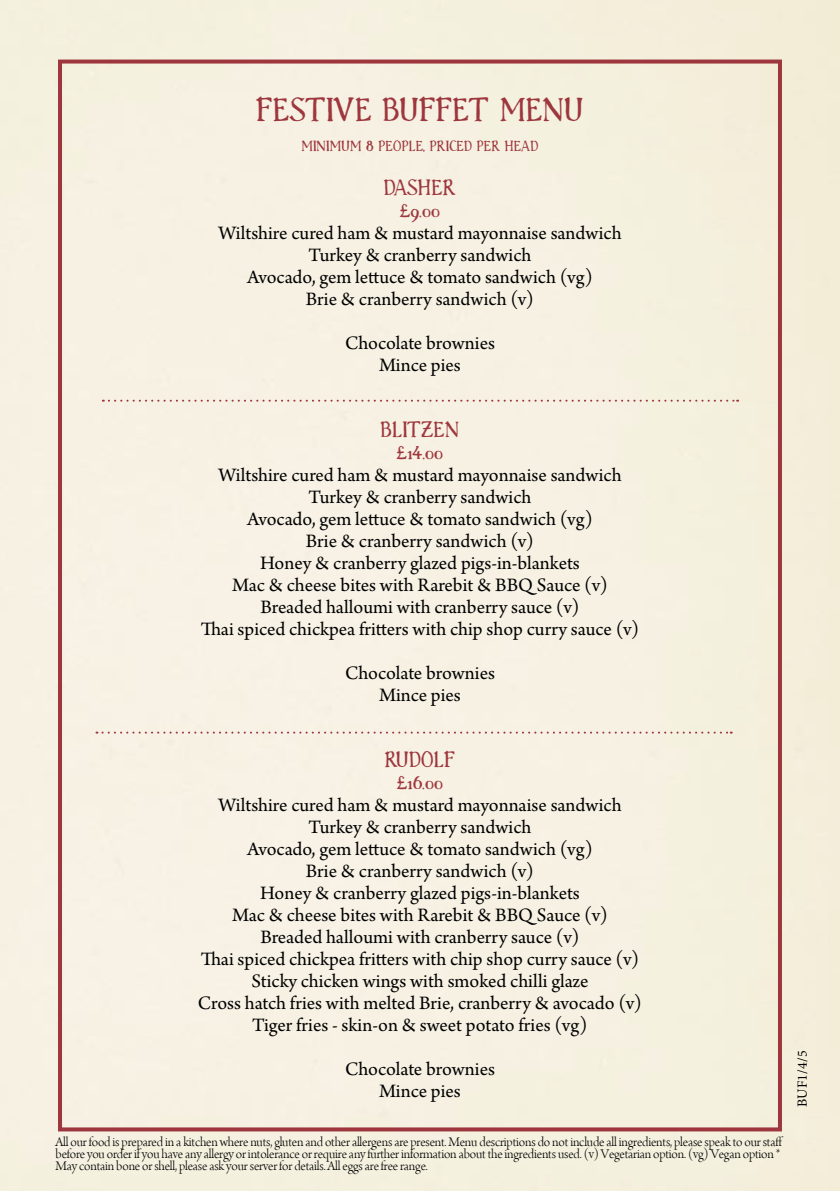
<style>
.page{position:relative;width:840px;height:1191px;background:#fff}
.page>*{position:absolute;margin:0;border:0;box-sizing:border-box;transform-origin:0 0}
.t1{font:36px "Han Srf";color:#9e363d}
.t2{font:24px "Han Srf";color:#9e363d}
.t3{font:20px/22px "Arno Pro";color:#000;text-align:center}
.t4{font:20px "Han Srf";color:#9e363d}
.t5{font:16px "Han Srf";color:#9e363d}
.t6{font:14px/12px "Arno Pro Light Display";letter-spacing:-.01em;color:#000}
.t7{font:14px "Minion Pro";color:#000}
</style>
<div class="page">
<div style="left:0;top:0;width:839px;height:1191px;background:#f6f1e3"></div>
<div style="left:58px;top:60px;width:723px;height:1071px;border:4px solid #9e363d"></div>
<svg style="left:103px;top:400px;width:634px;height:2px"></svg>
<svg style="left:96px;top:731px;width:635px;height:2px"></svg>
<h1 class="t1" style="left:256px;top:91px;width:329px">FESTIVE BUFFET MENU</h1>
<p class="t5" style="left:301px;top:137px;width:239px">MINIMUM 8 PEOPLE, PRICED PER HEAD</p>
<p class="t2" style="left:383px;top:175px;width:74px">DASHER</p>
<p class="t4" style="left:399px;top:200px;width:42px">£9.00</p>
<p class="t3" style="left:218px;top:223px;width:404px">Wiltshire cured ham &amp; mustard mayonnaise sandwich Turkey &amp; cranberry sandwich<br>Avocado, gem lettuce &amp; tomato sandwich (vg)<br>Brie &amp; cranberry sandwich (v)</p>
<p class="t3" style="left:345px;top:333px;width:151px">Chocolate brownies<br>Mince pies</p>
<p class="t2" style="left:380px;top:417px;width:80px">BLITZEN</p>
<p class="t4" style="left:396px;top:442px;width:48px">£14.00</p>
<p class="t3" style="left:200px;top:465px;width:440px">Wiltshire cured ham &amp; mustard mayonnaise sandwich Turkey &amp; cranberry sandwich<br>Avocado, gem lettuce &amp; tomato sandwich (vg)<br>Brie &amp; cranberry sandwich (v)<br>Honey &amp; cranberry glazed pigs-in-blankets<br>Mac &amp; cheese bites with Rarebit &amp; BBQ Sauce (v)<br>Breaded halloumi with cranberry sauce (v)<br>Thai spiced chickpea fritters with chip shop curry sauce (v)</p>
<p class="t3" style="left:345px;top:663px;width:151px">Chocolate brownies<br>Mince pies</p>
<p class="t2" style="left:384px;top:747px;width:72px">RUDOLF</p>
<p class="t4" style="left:396px;top:772px;width:48px">£16.00</p>
<p class="t3" style="left:198px;top:795px;width:445px">Wiltshire cured ham &amp; mustard mayonnaise sandwich Turkey &amp; cranberry sandwich<br>Avocado, gem lettuce &amp; tomato sandwich (vg)<br>Brie &amp; cranberry sandwich (v)<br>Honey &amp; cranberry glazed pigs-in-blankets<br>Mac &amp; cheese bites with Rarebit &amp; BBQ Sauce (v)<br>Breaded halloumi with cranberry sauce (v)<br>Thai spiced chickpea fritters with chip shop curry sauce (v)<br>Sticky chicken wings with smoked chilli glaze<br>Cross hatch fries with melted Brie, cranberry &amp; avocado (v)<br>Tiger fries - skin-on &amp; sweet potato fries (vg)</p>
<p class="t3" style="left:345px;top:1059px;width:151px">Chocolate brownies<br>Mince pies</p>
<p class="t6" style="left:56px;top:1136px;width:728px">All our food is prepared in a kitchen where nuts, gluten and other allergens are present. Menu descriptions do not include all ingredients, please speak to our staff before you order if you have any allergy or intolerance or require any further information about the ingredients used. (v) Vegetarian option. (vg) Vegan option *<br>May contain bone or shell, please ask your server for details. All eggs are free range.</p>
<p class="t7" style="left:792px;top:1106px;width:58px;rotate:-90deg">BUF1/4/5</p>
</div>
